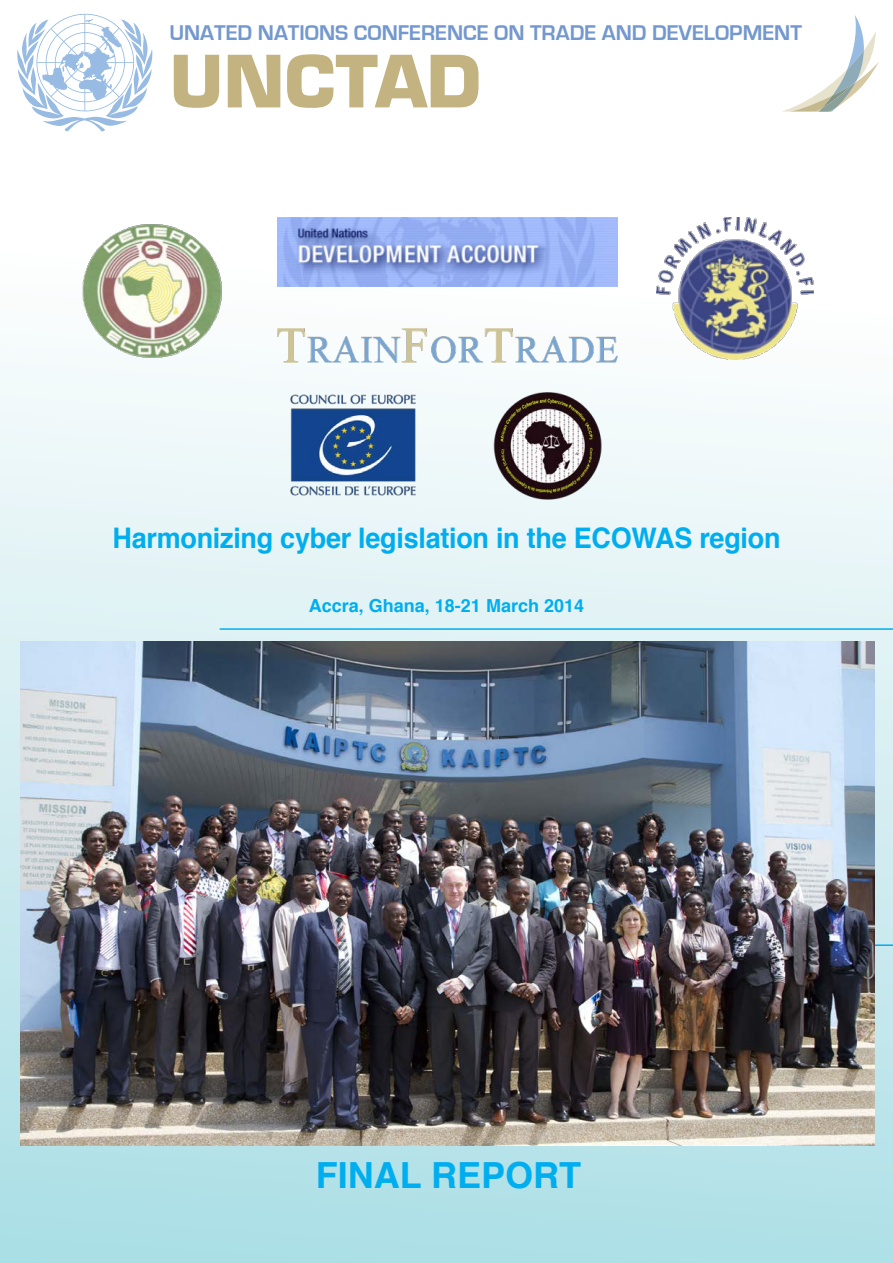
<style>
.page{position:relative;width:893px;height:1263px;background:#fff}
.page>*{position:absolute;margin:0;border:0;box-sizing:border-box;transform-origin:0 0}
.t1{font:700 70.2px "Eurostile LT Std";color:#c3b380}
.t2{font:700 36px "Helvetica";color:#00aeef}
.t3{font:700 28.35px "Helvetica";letter-spacing:-.01em;color:#00aeef;scale:.95 1}
.t4{font:700 21.9px "Eurostile";color:#7398ce}
.t5{font:700 18px "Helvetica";color:#00aeef}
</style>
<div class="page">
<div style="left:0;top:0;width:893px;height:1263px;background:linear-gradient(to bottom,#fff,#afe0e7)"></div>
<hr style="left:220px;top:628px;width:673px;height:2px;background:#00aeef">
<hr style="left:220px;top:944px;width:673px;height:2px;background:#00aeef">
<img style="left:277px;top:329px;width:341px;height:33px">
<img style="left:72px;top:218px;width:157px;height:144px">
<img style="left:277px;top:218px;width:341px;height:69px">
<img style="left:656px;top:218px;width:158px;height:142px">
<img style="left:20px;top:641px;width:855px;height:504px">
<svg style="left:781px;top:15px;width:98px;height:98px"></svg>
<svg style="left:17px;top:14px;width:136px;height:118px"></svg>
<img style="left:275px;top:383px;width:156px;height:124px">
<img style="left:480px;top:383px;width:132px;height:132px">
<p class="t4" style="left:169px;top:21px;width:634px">UNATED NATIONS CONFERENCE ON TRADE AND DEVELOPMENT</p>
<p class="t1" style="left:169px;top:38px;width:314px">UNCTAD</p>
<p class="t3" style="left:113px;top:515px;width:705px">Harmonizing cyber legislation in the ECOWAS region</p>
<p class="t5" style="left:309px;top:591px;width:277px">Accra, Ghana, 18-21 March 2014</p>
<p class="t2" style="left:316px;top:1146px;width:267px">FINAL REPORT</p>
</div>
